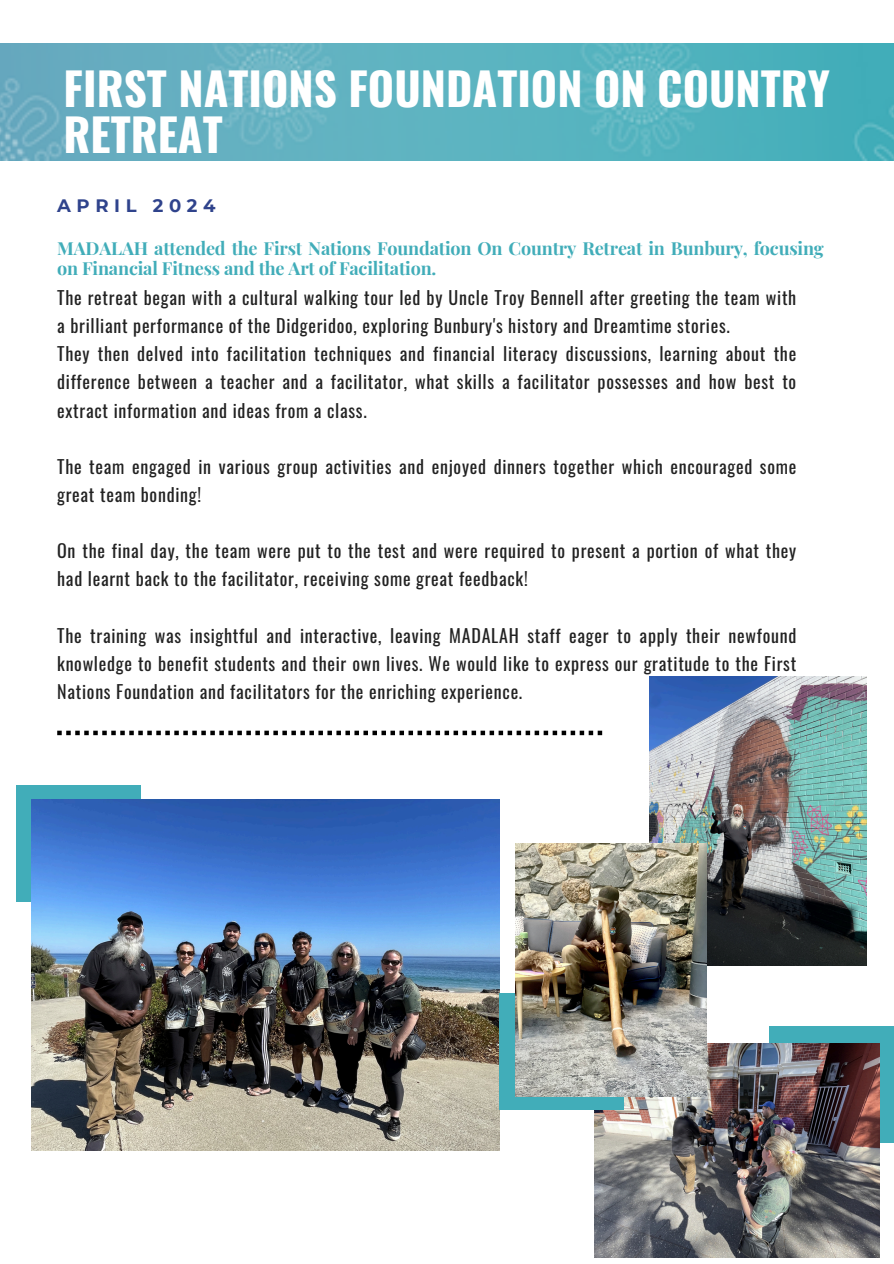
<style>
.page{position:relative;width:894px;height:1264px;background:#fff}
.page>*{position:absolute;margin:0;border:0;box-sizing:border-box;transform-origin:0 0}
.t1{font:700 45px/46.2px "Oswald";color:#fff}
.t2{font:18px/28.2px "Oswald";letter-spacing:.04em;color:#222}
.t3{font:700 18px/19.2px "Playfair Display";letter-spacing:-.01em;color:#41adb9}
.t4{font:700 18px "Montserrat";letter-spacing:.31em;color:#2f438c}
</style>
<div class="page">
<img style="left:0;top:43px;width:893px;height:117px">
<div style="left:16px;top:784px;width:125px;height:117px;background:#41adb9"></div>
<img style="left:31px;top:799px;width:468px;height:351px">
<img style="left:649px;top:676px;width:217px;height:289px">
<div style="left:769px;top:1026px;width:124px;height:117px;background:#41adb9"></div>
<img style="left:594px;top:1043px;width:284px;height:214px">
<div style="left:499px;top:993px;width:124px;height:116px;background:#41adb9"></div>
<img style="left:515px;top:843px;width:191px;height:253px">
<svg style="left:57px;top:730px;width:545px;height:5px"></svg>
<p class="t1" style="left:64px;top:64px;width:767px">FIRST NATIONS FOUNDATION ON COUNTRY<br>RETREAT</p>
<p class="t4" style="left:57px;top:194px;width:160px">APRIL 2024</p>
<p class="t3" style="left:57px;top:238px;width:768px">MADALAH attended the First Nations Foundation On Country Retreat in Bunbury, focusing on Financial Fitness and the Art of Facilitation.</p>
<p class="t2" style="left:57px;top:283px;width:740px">The retreat began with a cultural walking tour led by Uncle Troy Bennell after greeting the team with a brilliant performance of the Didgeridoo, exploring Bunbury's history and Dreamtime stories.</p>
<p class="t2" style="left:57px;top:339px;width:740px;text-align:justify">They then delved into facilitation techniques and financial literacy discussions, learning about the difference between a teacher and a facilitator, what skills a facilitator possesses and how best to extract information and ideas from a class.</p>
<p class="t2" style="left:57px;top:451px;width:740px">The team engaged in various group activities and enjoyed dinners together which encouraged some great team bonding!</p>
<p class="t2" style="left:57px;top:536px;width:740px">On the final day, the team were put to the test and were required to present a portion of what they had learnt back to the facilitator, receiving some great feedback!</p>
<p class="t2" style="left:57px;top:620px;width:740px;text-align:justify">The training was insightful and interactive, leaving MADALAH staff eager to apply their newfound knowledge to benefit students and their own lives. We would like to express our gratitude to the First Nations Foundation and facilitators for the enriching experience.</p>
</div>
